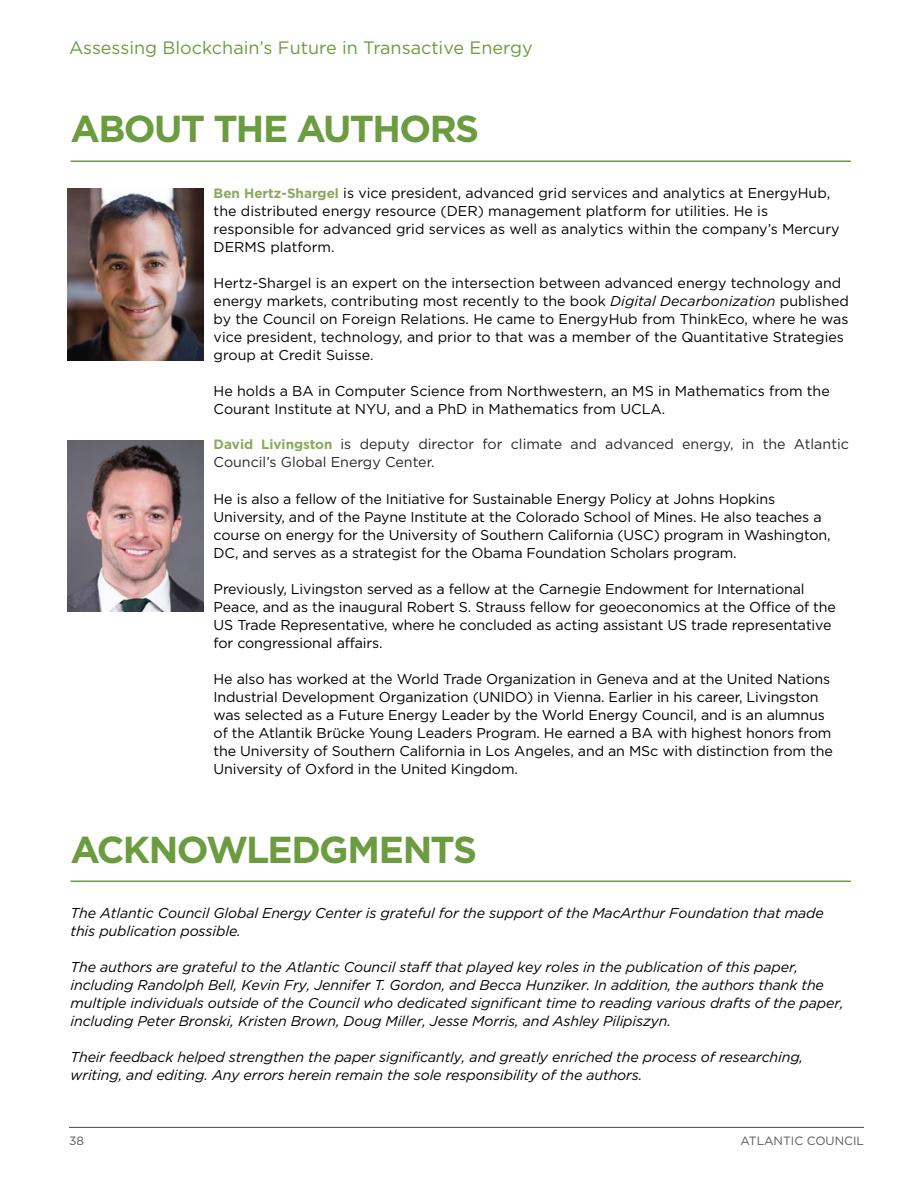
<style>
.page{position:relative;width:918px;height:1188px;background:#fff}
.page>*{position:absolute;margin:0;border:0;box-sizing:border-box;transform-origin:0 0}
.t1{font:700 37.5px "Gotham";letter-spacing:-.045em;color:#6c9c40}
.t2{font:18px "Gotham";color:#6c9c40}
.t3{font:14.25px/18px "Gotham";letter-spacing:-.01em;color:#000}
.t4{font:italic 14.25px/18px "Gotham";letter-spacing:-.01em;color:#000}
.t5{font:14.25px/18px "Gotham";color:#292829}
.t6{font:12px "Gotham";color:#58595b}
.s1{font-weight:700;font-size:13.5px;color:#87aa5c}
.s2{font-style:italic}
</style>
<div class="page">
<hr style="left:69px;top:1127px;width:795px;height:1px;background:#58595b">
<hr style="left:70px;top:160px;width:781px;height:2px;background:#6c9c40">
<hr style="left:70px;top:881px;width:781px;height:1px;background:#6c9c40">
<img style="left:68px;top:188px;width:135px;height:172px">
<img style="left:68px;top:440px;width:135px;height:172px">
<p class="t2" style="left:69px;top:36px;width:465px">Assessing Blockchain’s Future in Transactive Energy</p>
<h1 class="t1" style="left:70px;top:104px;width:410px">ABOUT THE AUTHORS</h1>
<p class="t3" style="left:214px;top:184px;width:627px"><span class="s1">Ben Hertz-Shargel</span> is vice president, advanced grid services and analytics at EnergyHub, the distributed energy resource (DER) management platform for utilities. He is responsible for advanced grid services as well as analytics within the company’s Mercury DERMS platform.</p>
<p class="t3" style="left:214px;top:274px;width:637px">Hertz-Shargel is an expert on the intersection between advanced energy technology and energy markets, contributing most recently to the book <span class="s2">Digital Decarbonization</span> published by the Council on Foreign Relations. He came to EnergyHub from ThinkEco, where he was vice president, technology, and prior to that was a member of the Quantitative Strategies group at Credit Suisse.</p>
<p class="t3" style="left:214px;top:382px;width:618px">He holds a BA in Computer Science from Northwestern, an MS in Mathematics from the<br>Courant Institute at NYU, and a PhD in Mathematics from UCLA.</p>
<p class="t5" style="left:214px;top:435px;width:637px"><span class="s1">David Livingston</span> is deputy director for climate and advanced energy, in the Atlantic<br>Council’s Global Energy Center.</p>
<p class="t3" style="left:214px;top:490px;width:619px">He is also a fellow of the Initiative for Sustainable Energy Policy at Johns Hopkins University, and of the Payne Institute at the Colorado School of Mines. He also teaches a course on energy for the University of Southern California (USC) program in Washington, DC, and serves as a strategist for the Obama Foundation Scholars program.</p>
<p class="t3" style="left:214px;top:580px;width:624px">Previously, Livingston served as a fellow at the Carnegie Endowment for International Peace, and as the inaugural Robert S. Strauss fellow for geoeconomics at the Office of the US Trade Representative, where he concluded as acting assistant US trade representative for congressional affairs.</p>
<p class="t3" style="left:214px;top:670px;width:621px">He also has worked at the World Trade Organization in Geneva and at the United Nations Industrial Development Organization (UNIDO) in Vienna. Earlier in his career, Livingston was selected as a Future Energy Leader by the World Energy Council, and is an alumnus of the Atlantik Brücke Young Leaders Program. He earned a BA with highest honors from the University of Southern California in Los Angeles, and an MSc with distinction from the University of Oxford in the United Kingdom.</p>
<h1 class="t1" style="left:70px;top:824px;width:408px">ACKNOWLEDGMENTS</h1>
<p class="t4" style="left:70px;top:904px;width:755px">The Atlantic Council Global Energy Center is grateful for the support of the MacArthur Foundation that made this publication possible.</p>
<p class="t4" style="left:70px;top:958px;width:775px">The authors are grateful to the Atlantic Council staff that played key roles in the publication of this paper, including Randolph Bell, Kevin Fry, Jennifer T. Gordon, and Becca Hunziker. In addition, the authors thank the multiple individuals outside of the Council who dedicated significant time to reading various drafts of the paper, including Peter Bronski, Kristen Brown, Doug Miller, Jesse Morris, and Ashley Pilipiszyn.</p>
<p class="t4" style="left:70px;top:1048px;width:734px">Their feedback helped strengthen the paper significantly, and greatly enriched the process of researching, writing, and editing. Any errors herein remain the sole responsibility of the authors.</p>
<p class="t6" style="left:69px;top:1133px;width:16px">38</p>
<p class="t6" style="left:741px;top:1133px;width:125px">ATLANTIC COUNCIL</p>
</div>
